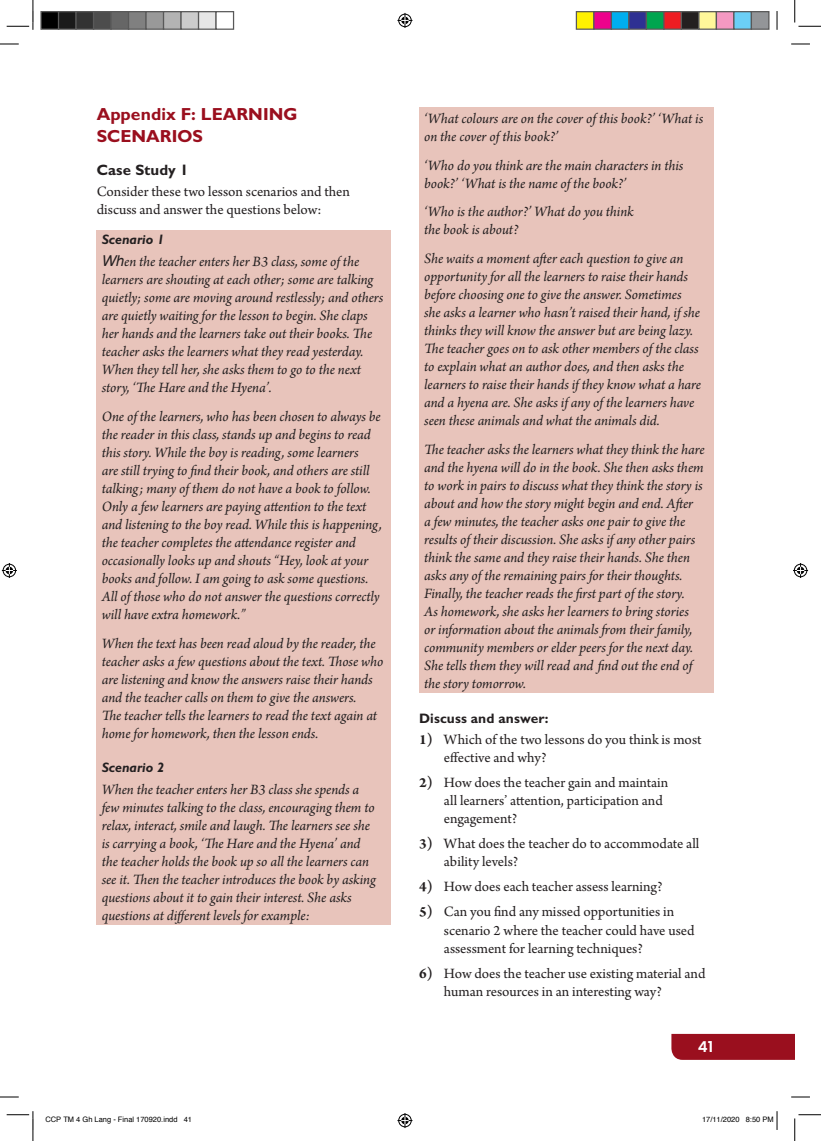
<style>
.page{position:relative;width:821px;height:1141px;background:#fff}
.page>*{position:absolute;margin:0;border:0;box-sizing:border-box;transform-origin:0 0}
.t1{font:700 17.5px/22.5px "Gill Sans MT Pro";color:#9a0f1e}
.t2{font:italic 15px/18px "Arno Pro";letter-spacing:-.005em;color:#231f20}
.t3{font:15px/18px "Arno Pro";color:#231f20}
.t4{font:700 15px "Gill Sans MT Pro";color:#231f20}
.t5{font:600 15px "Poppins";color:#fff}
.t6{font:italic 700 13.75px "Gill Sans MT Pro";color:#231f20}
.t7{font:700 13.75px "Gill Sans MT Pro";letter-spacing:.01em;color:#231f20}
.t8{font:7.5px "Helvetica";color:#000}
.s1{font-family:"Arial"}
.s2{font-weight:700}
</style>
<div class="page">
<div style="left:671px;top:1033px;width:124px;height:26px;background:#9a0f1e"></div>
<div style="left:97px;top:230px;width:294px;height:694px;background:#e8c4bb"></div>
<div style="left:419px;top:108px;width:294px;height:584px;background:#e8c4bb"></div>
<svg style="left:0;top:43px;width:19px;height:2px"></svg>
<svg style="left:791px;top:43px;width:19px;height:2px"></svg>
<svg style="left:0;top:1096px;width:19px;height:1px"></svg>
<svg style="left:791px;top:1096px;width:19px;height:1px"></svg>
<svg style="left:776px;top:11px;width:2px;height:19px"></svg>
<svg style="left:7px;top:0;width:27px;height:30px"></svg>
<svg style="left:7px;top:1111px;width:27px;height:29px"></svg>
<svg style="left:795px;top:0;width:26px;height:27px"></svg>
<svg style="left:795px;top:1114px;width:26px;height:26px"></svg>
<svg style="left:397px;top:13px;width:15px;height:15px"></svg>
<svg style="left:397px;top:1113px;width:15px;height:14px"></svg>
<svg style="left:2px;top:563px;width:15px;height:15px"></svg>
<svg style="left:793px;top:563px;width:15px;height:15px"></svg>
<div style="left:41px;top:12px;width:18px;height:17px;background:#000"></div>
<div style="left:40px;top:11px;width:19px;height:19px;border:1px solid #595959"></div>
<div style="left:59px;top:12px;width:17px;height:17px;background:#1a1a1a"></div>
<div style="left:58px;top:11px;width:19px;height:19px;border:1px solid #595959"></div>
<div style="left:76px;top:12px;width:18px;height:17px;background:#333"></div>
<div style="left:75px;top:11px;width:19px;height:19px;border:1px solid #595959"></div>
<div style="left:94px;top:12px;width:17px;height:17px;background:#4d4d4d"></div>
<div style="left:93px;top:11px;width:19px;height:19px;border:1px solid #595959"></div>
<div style="left:111px;top:12px;width:18px;height:17px;background:#666"></div>
<div style="left:110px;top:11px;width:19px;height:19px;border:1px solid #595959"></div>
<div style="left:129px;top:12px;width:17px;height:17px;background:#808080"></div>
<div style="left:128px;top:11px;width:19px;height:19px;border:1px solid #595959"></div>
<div style="left:146px;top:12px;width:18px;height:17px;background:#999"></div>
<div style="left:145px;top:11px;width:19px;height:19px;border:1px solid #595959"></div>
<div style="left:164px;top:12px;width:17px;height:17px;background:#b3b3b3"></div>
<div style="left:163px;top:11px;width:19px;height:19px;border:1px solid #595959"></div>
<div style="left:181px;top:12px;width:18px;height:17px;background:#ccc"></div>
<div style="left:180px;top:11px;width:19px;height:19px;border:1px solid #595959"></div>
<div style="left:199px;top:12px;width:17px;height:17px;background:#e6e6e6"></div>
<div style="left:198px;top:11px;width:19px;height:19px;border:1px solid #595959"></div>
<div style="left:215px;top:11px;width:19px;height:19px;border:1px solid #595959"></div>
<div style="left:576px;top:12px;width:18px;height:17px;background:#fff101"></div>
<div style="left:576px;top:11px;width:19px;height:19px;border:1px solid #595959"></div>
<div style="left:594px;top:12px;width:17px;height:17px;background:#ed028c"></div>
<div style="left:593px;top:11px;width:19px;height:19px;border:1px solid #595959"></div>
<div style="left:611px;top:12px;width:18px;height:17px;background:#00aeef"></div>
<div style="left:611px;top:11px;width:19px;height:19px;border:1px solid #595959"></div>
<div style="left:629px;top:12px;width:17px;height:17px;background:#2e3092"></div>
<div style="left:628px;top:11px;width:19px;height:19px;border:1px solid #595959"></div>
<div style="left:646px;top:12px;width:18px;height:17px;background:#00a54f"></div>
<div style="left:646px;top:11px;width:19px;height:19px;border:1px solid #595959"></div>
<div style="left:664px;top:12px;width:17px;height:17px;background:#ee1d23"></div>
<div style="left:663px;top:11px;width:19px;height:19px;border:1px solid #595959"></div>
<div style="left:681px;top:12px;width:18px;height:17px;background:#231f20"></div>
<div style="left:681px;top:11px;width:19px;height:19px;border:1px solid #595959"></div>
<div style="left:699px;top:12px;width:17px;height:17px;background:#fff79a"></div>
<div style="left:698px;top:11px;width:19px;height:19px;border:1px solid #595959"></div>
<div style="left:716px;top:12px;width:18px;height:17px;background:#f499c2"></div>
<div style="left:716px;top:11px;width:19px;height:19px;border:1px solid #595959"></div>
<div style="left:734px;top:12px;width:17px;height:17px;background:#6bcff6"></div>
<div style="left:733px;top:11px;width:19px;height:19px;border:1px solid #595959"></div>
<div style="left:751px;top:12px;width:18px;height:17px;background:#939598"></div>
<div style="left:751px;top:11px;width:19px;height:19px;border:1px solid #595959"></div>
<svg style="left:776px;top:1111px;width:2px;height:18px"></svg>
<p class="t1" style="left:97px;top:102px;width:202px">Appendix F: LEARNING<br>SCENARIOS</p>
<p class="t4" style="left:97px;top:160px;width:93px">Case Study 1</p>
<p class="t3" style="left:97px;top:184px;width:255px">Consider these two lesson scenarios and then discuss and answer the questions below:</p>
<p class="t6" style="left:102px;top:231px;width:64px">Scenario 1</p>
<p class="t2" style="left:102px;top:253px;width:283px"><span class="s1">Wh</span>en the teacher enters her B3 class, some of the learners are shouting at each other; some are talking quietly; some are moving around restlessly; and others are quietly waiting for the lesson to begin. She claps her hands and the learners take out their books. The teacher asks the learners what they read yesterday.<br>When they tell her, she asks them to go to the next story, ‘The Hare and the Hyena’.</p>
<p class="t2" style="left:102px;top:408px;width:282px">One of the learners, who has been chosen to always be the reader in this class, stands up and begins to read this story. While the boy is reading, some learners<br>are still trying to find their book, and others are still talking; many of them do not have a book to follow.<br>Only a few learners are paying attention to the text and listening to the boy read. While this is happening, the teacher completes the attendance register and occasionally looks up and shouts “Hey, look at your books and follow. I am going to ask some questions.<br>All of those who do not answer the questions correctly will have extra homework.”</p>
<p class="t2" style="left:102px;top:634px;width:283px">When the text has been read aloud by the reader, the teacher asks a few questions about the text. Those who are listening and know the answers raise their hands and the teacher calls on them to give the answers.<br>The teacher tells the learners to read the text again at home for homework, then the lesson ends.</p>
<p class="t6" style="left:102px;top:759px;width:64px">Scenario 2</p>
<p class="t2" style="left:102px;top:781px;width:276px">When the teacher enters her B3 class she spends a few minutes talking to the class, encouraging them to relax, interact, smile and laugh. The learners see she is carrying a book, ‘The Hare and the Hyena’ and the teacher holds the book up so all the learners can see it. Then the teacher introduces the book by asking questions about it to gain their interest. She asks questions at different levels for example:</p>
<p class="t2" style="left:424px;top:110px;width:281px">‘What colours are on the cover of this book?’ ‘What is on the cover of this book?’</p>
<p class="t2" style="left:424px;top:157px;width:261px">‘Who do you think are the main characters in this book?’ ‘What is the name of the book?’</p>
<p class="t2" style="left:424px;top:203px;width:211px">‘Who is the author?’ What do you think the book is about?</p>
<p class="t2" style="left:424px;top:250px;width:279px">She waits a moment after each question to give an opportunity for all the learners to raise their hands before choosing one to give the answer. Sometimes she asks a learner who hasn’t raised their hand, if she thinks they will know the answer but are being lazy.<br>The teacher goes on to ask other members of the class to explain what an author does, and then asks the learners to raise their hands if they know what a hare and a hyena are. She asks if any of the learners have seen these animals and what the animals did.</p>
<p class="t2" style="left:424px;top:441px;width:282px">The teacher asks the learners what they think the hare and the hyena will do in the book. She then asks them to work in pairs to discuss what they think the story is about and how the story might begin and end. After<br>a few minutes, the teacher asks one pair to give the results of their discussion. She asks if any other pairs think the same and they raise their hands. She then asks any of the remaining pairs for their thoughts.<br>Finally, the teacher reads the first part of the story.<br>As homework, she asks her learners to bring stories<br>or information about the animals from their family, community members or elder peers for the next day.<br>She tells them they will read and find out the end of the story tomorrow.</p>
<p class="t7" style="left:419px;top:709px;width:131px">Discuss and answer:</p>
<p class="t3" style="left:444px;top:731px;width:259px;text-indent:-25px"><span class="s2">1)</span> Which of the two lessons do you think is most effective and why?</p>
<p class="t3" style="left:444px;top:774px;width:226px;text-indent:-25px"><span class="s2">2)</span> How does the teacher gain and maintain all learners’ attention, participation and engagement?</p>
<p class="t3" style="left:444px;top:835px;width:257px;text-indent:-25px"><span class="s2">3)</span> What does the teacher do to accommodate all ability levels?</p>
<p class="t3" style="left:419px;top:878px;width:245px"><span class="s2">4)</span> How does each teacher assess learning?</p>
<p class="t3" style="left:444px;top:903px;width:252px;text-indent:-25px"><span class="s2">5)</span> Can you find any missed opportunities in scenario 2 where the teacher could have used assessment for learning techniques?</p>
<p class="t3" style="left:444px;top:964px;width:263px;text-indent:-25px"><span class="s2">6)</span> How does the teacher use existing material and human resources in an interesting way?</p>
<p class="t5" style="left:698px;top:1037px;width:17px">41</p>
<p class="t8" style="left:45px;top:1113px;width:148px">CCP TM 4 Gh Lang - Final 170920.indd 41</p>
<p class="t8" style="left:702px;top:1113px;width:73px">17/11/2020 8:50 PM</p>
</div>
